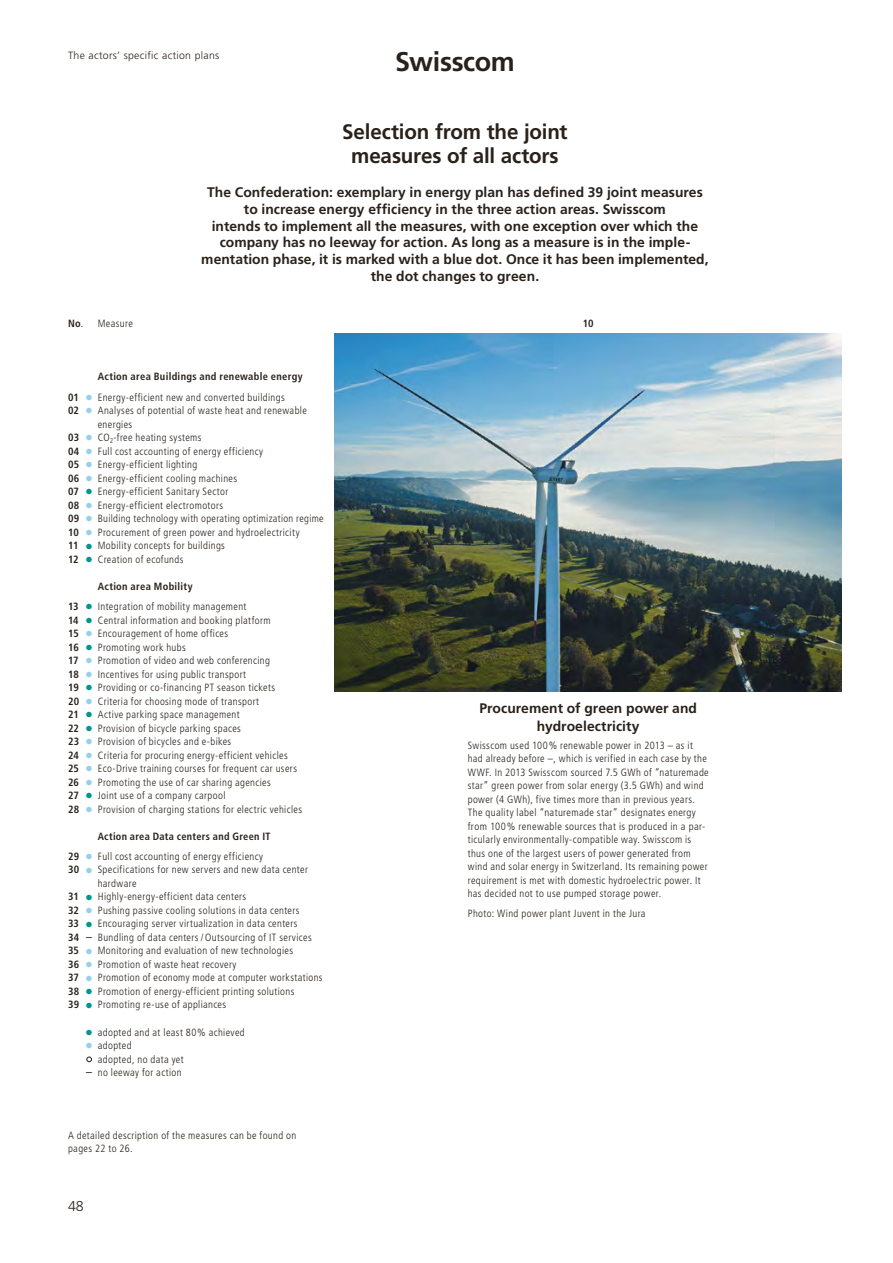
<style>
.page{position:relative;width:893px;height:1263px;background:#fff}
.page>*{position:absolute;margin:0;border:0;box-sizing:border-box;transform-origin:0 0}
.t1{font:700 27px "Frutiger LT";letter-spacing:-.015em;color:#29211a}
.t2{font:700 21px/24.5px "Frutiger LT";letter-spacing:-.01em;color:#29211a;text-align:center}
.t3{font:300 14.25px "Frutiger LT";color:#29211a}
.t4{font:700 13.8px/16.8px "Frutiger LT";letter-spacing:.005em;color:#29211a;text-align:center}
.t5{font:300 condensed 10.5px/13.5px "Frutiger LT";letter-spacing:.035em;color:#29211a}
.t6{font:300 10.5px "Frutiger LT";letter-spacing:.03em;color:#29211a}
.t7{font:700 condensed 10.5px "Frutiger LT";color:#29211a}
.s1{font-weight:700}
.s2{font-size:15.75px;color:#96d0ed}
.s3{font-size:15.75px;color:#00978e}
.s4{font-size:15.75px}
.s5{font-size:13.5px;color:#fff}
</style>
<div class="page">
<img style="left:334px;top:334px;width:508px;height:358px">
<svg style="left:86px;top:1057px;width:6px;height:5px"></svg>
<p class="t6" style="left:68px;top:49px;width:153px">The actors’ specific action plans</p>
<h1 class="t1" style="left:395px;top:46px;width:121px">Swisscom</h1>
<h2 class="t2" style="left:342px;top:119px;width:227px">Selection from the joint measures of all actors</h2>
<p class="t4" style="left:201px;top:184px;width:509px">The Confederation: exemplary in energy plan has defined 39 joint measures to increase energy efficiency in the three action areas. Swisscom<br>intends to implement all the measures, with one exception over which the company has no leeway for action. As long as a measure is in the imple&shy;mentation phase, it is marked with a blue dot. Once it has been implemented, the dot changes to green.</p>
<p class="t5" style="left:68px;top:317px;width:66px"><span class="s1">No</span>. Measure</p>
<p class="t7" style="left:583px;top:317px;width:12px">10</p>
<p class="t5" style="left:68px;top:367px;width:236px;line-height:20.2px;text-indent:30px"><span class="s1">Action area Buildings and renewable energy<br>01</span> <span class="s2">•</span> Energy-efficient new and converted buildings</p>
<p class="t5" style="left:68px;top:404px;width:240px"><span class="s1">02</span> <span class="s2">•</span> Analyses of potential of waste heat and renewable</p>
<p class="t5" style="left:98px;top:417px;width:36px">energies</p>
<p class="t5" style="left:68px;top:431px;width:135px"><span class="s1">03</span> <span class="s2">•</span> CO<sub>2</sub>-free heating systems</p>
<p class="t5" style="left:68px;top:444px;width:197px"><span class="s1">04</span> <span class="s2">•</span> Full cost accounting of energy efficiency</p>
<p class="t5" style="left:68px;top:458px;width:131px"><span class="s1">05</span> <span class="s2">•</span> Energy-efficient lighting</p>
<p class="t5" style="left:68px;top:471px;width:171px"><span class="s1">06</span> <span class="s2">•</span> Energy-efficient cooling machines</p>
<p class="t5" style="left:68px;top:485px;width:162px"><span class="s1">07</span> <span class="s3">•</span> Energy-efficient Sanitary Sector</p>
<p class="t5" style="left:68px;top:498px;width:157px"><span class="s1">08</span> <span class="s2">•</span> Energy-efficient electromotors</p>
<p class="t5" style="left:68px;top:512px;width:257px"><span class="s1">09</span> <span class="s2">•</span> Building technology with operating optimization regime</p>
<p class="t5" style="left:68px;top:525px;width:233px"><span class="s1">10</span> <span class="s2">•</span> Procurement of green power and hydroelectricity</p>
<p class="t5" style="left:68px;top:539px;width:158px"><span class="s1">11</span> <span class="s3">•</span> Mobility concepts for buildings</p>
<p class="t5" style="left:68px;top:552px;width:117px"><span class="s1">12</span> <span class="s3">•</span> Creation of ecofunds</p>
<p class="t5" style="left:68px;top:576px;width:180px;line-height:20.2px;text-indent:30px"><span class="s1">Action area Mobility<br>13</span> <span class="s3">•</span> Integration of mobility management</p>
<p class="t5" style="left:68px;top:613px;width:236px"><span class="s1">14</span> <span class="s3">•</span> Central information and booking platform<br><span class="s1">15</span> <span class="s2">•</span> Encouragement of home offices<br><span class="s1">16</span> <span class="s3">•</span> Promoting work hubs<br><span class="s1">17</span> <span class="s2">•</span> Promotion of video and web conferencing<br><span class="s1">18</span> <span class="s2">•</span> Incentives for using public transport<br><span class="s1">19</span> <span class="s3">•</span> Providing or co-financing PT season tickets<br><span class="s1">20</span> <span class="s2">•</span> Criteria for choosing mode of transport<br><span class="s1">21</span> <span class="s3">•</span> Active parking space management<br><span class="s1">22</span> <span class="s3">•</span> Provision of bicycle parking spaces<br><span class="s1">23</span> <span class="s2">•</span> Provision of bicycles and e-bikes<br><span class="s1">24</span> <span class="s2">•</span> Criteria for procuring energy-efficient vehicles<br><span class="s1">25</span> <span class="s2">•</span> Eco-Drive training courses for frequent car users <span class="s1">26</span> <span class="s2">•</span> Promoting the use of car sharing agencies<br><span class="s1">27</span> <span class="s3">•</span> Joint use of a company carpool<br><span class="s1">28</span> <span class="s2">•</span> Provision of charging stations for electric vehicles</p>
<p class="t5" style="left:68px;top:826px;width:204px;line-height:20.2px;text-indent:30px"><span class="s1">Action area Data centers and Green IT<br>29</span> <span class="s2">•</span> Full cost accounting of energy efficiency</p>
<p class="t5" style="left:68px;top:863px;width:241px"><span class="s1">30</span> <span class="s2">•</span> Specifications for new servers and new data center</p>
<p class="t5" style="left:98px;top:876px;width:40px">hardware</p>
<p class="t5" style="left:68px;top:890px;width:180px"><span class="s1">31</span> <span class="s3">•</span> Highly-energy-efficient data centers</p>
<p class="t5" style="left:68px;top:903px;width:233px"><span class="s1">32</span> <span class="s2">•</span> Pushing passive cooling solutions in data centers</p>
<p class="t5" style="left:68px;top:917px;width:231px"><span class="s1">33</span> <span class="s3">•</span> Encouraging server virtualization in data centers</p>
<p class="t5" style="left:68px;top:930px;width:245px"><span class="s1">34</span> <span class="s4">–</span> Bundling of data centers / Outsourcing of IT services</p>
<p class="t5" style="left:68px;top:944px;width:227px"><span class="s1">35</span> <span class="s2">•</span> Monitoring and evaluation of new technologies</p>
<p class="t5" style="left:68px;top:957px;width:170px"><span class="s1">36</span> <span class="s2">•</span> Promotion of waste heat recovery</p>
<p class="t5" style="left:68px;top:971px;width:256px"><span class="s1">37</span> <span class="s2">•</span> Promotion of economy mode at computer workstations</p>
<p class="t5" style="left:68px;top:984px;width:228px"><span class="s1">38</span> <span class="s3">•</span> Promotion of energy-efficient printing solutions</p>
<p class="t5" style="left:68px;top:998px;width:160px"><span class="s1">39</span> <span class="s3">•</span> Promoting re-use of appliances</p>
<p class="t5" style="left:85px;top:1025px;width:161px"><span class="s3">•</span> adopted and at least 80% achieved</p>
<p class="t5" style="left:85px;top:1039px;width:48px"><span class="s2">•</span> adopted</p>
<p class="t5" style="left:86px;top:1052px;width:99px"><span class="s5">•</span> adopted, no data yet</p>
<p class="t5" style="left:86px;top:1066px;width:97px"><span class="s4">–</span> no leeway for action</p>
<p class="t5" style="left:68px;top:1129px;width:230px">A detailed description of the measures can be found on pages 22 to 26.</p>
<h3 class="t3" style="left:68px;top:1198px;width:17px">48</h3>
<h3 class="t4" style="left:479px;top:699px;width:219px;line-height:18px">Procurement of green power and hydroelectricity</h3>
<p class="t5" style="left:468px;top:738px;width:242px">Swisscom used 100% renewable power in 2013 – as it had already before –, which is verified in each case by the WWF. In 2013 Swisscom sourced 7.5 GWh of “naturemade star” green power from solar energy (3.5 GWh) and wind power (4 GWh), five times more than in previous years.<br>The quality label “naturemade star” designates energy from 100% renewable sources that is produced in a par&shy;ticularly environmentally-compatible way. Swisscom is thus one of the largest users of power generated from wind and solar energy in Switzerland. Its remaining power requirement is met with domestic hydroelectric power. It has decided not to use pumped storage power.</p>
<p class="t5" style="left:468px;top:907px;width:179px">Photo: Wind power plant Juvent in the Jura</p>
</div>
